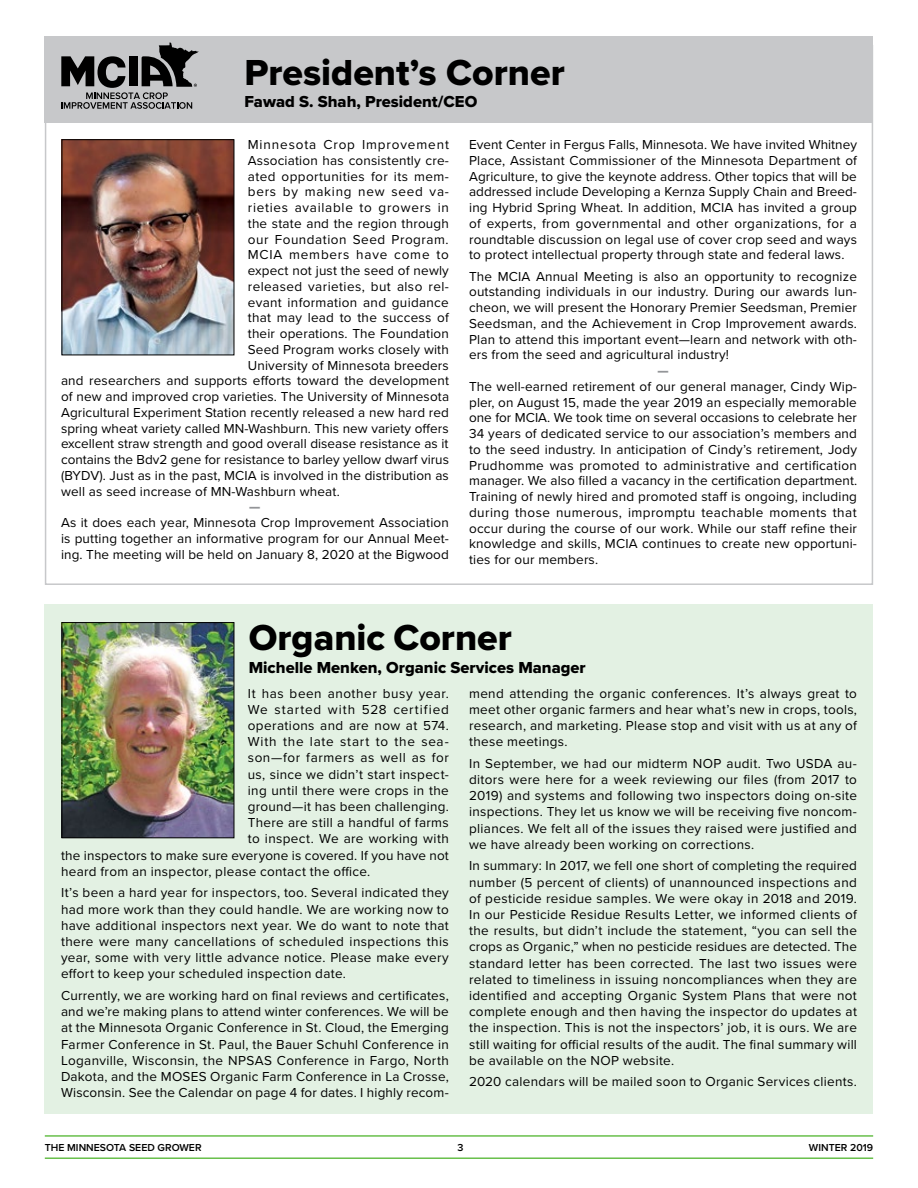
<style>
.page{position:relative;width:918px;height:1188px;background:#fff}
.page>*{position:absolute;margin:0;border:0;box-sizing:border-box;transform-origin:0 0}
.Corner_Column_-_Head{font:37.5px "Proxima Nova Extrabld";color:#000}
.Corner_Column_-_Byli{font:16.5px "Proxima Nova Extrabld";color:#000}
.Article_Paragraph{font:13.5px/16.2px "Proxima Nova";letter-spacing:.015em;color:#000;text-align:justify}
.Article_Paragraph-2{font:13.5px "Proxima Nova";letter-spacing:.055em;color:#000}
.Article_Paragraph-3{font:13.5px "Proxima Nova";letter-spacing:.04em;color:#000}
.Article_Paragraph-4{font:13.5px "Proxima Nova";letter-spacing:.065em;color:#000}
.Article_Paragraph-5{font:13.5px "Proxima Nova";letter-spacing:.045em;color:#000}
.Article_Paragraph-6{font:13.5px "Proxima Nova";letter-spacing:.06em;color:#000}
.Article_Paragraph-7{font:13.5px "Proxima Nova Extrabld";color:#939598}
.t1{font:600 10.5px "Proxima Nova";color:#000}
</style>
<div class="page">
<hr style="left:45px;top:1135px;width:828px;height:2px;background:#68bf4b">
<hr style="left:45px;top:1157px;width:828px;height:2px;background:#68bf4b">
<div style="left:45px;top:37px;width:828px;height:86px;background:#c7c8ca"></div>
<svg style="left:61px;top:42px;width:138px;height:67px"></svg>
<img style="left:64px;top:141px;width:168px;height:212px">
<div style="left:62px;top:139px;width:172px;height:216px;border:1px solid #000"></div>
<div style="left:45px;top:605px;width:828px;height:509px;background:#e3f1e3"></div>
<img style="left:64px;top:624px;width:168px;height:212px">
<div style="left:62px;top:622px;width:172px;height:216px;border:1px solid #000"></div>
<p class="Corner_Column_-_Head" style="left:244px;top:44px;width:322px">President’s Corner</p>
<p class="Corner_Column_-_Byli" style="left:244px;top:89px;width:234px">Fawad S. Shah, President/CEO</p>
<p class="Article_Paragraph-4" style="left:248px;top:135px;width:203px">Minnesota Crop Improvement</p>
<p class="Article_Paragraph" style="left:248px;top:152px;width:203px">Association has consistently cre-</p>
<p class="Article_Paragraph" style="left:248px;top:167px;width:203px">ated opportunities for its mem-</p>
<p class="Article_Paragraph-2" style="left:248px;top:182px;width:203px">bers by making new seed va-</p>
<p class="Article_Paragraph-2" style="left:248px;top:198px;width:203px">rieties available to growers in</p>
<p class="Article_Paragraph" style="left:248px;top:215px;width:203px">the state and the region through</p>
<p class="Article_Paragraph-3" style="left:248px;top:229px;width:202px">our Foundation Seed Program.</p>
<p class="Article_Paragraph-6" style="left:248px;top:245px;width:203px">MCIA members have come to</p>
<p class="Article_Paragraph" style="left:248px;top:262px;width:203px">expect not just the seed of newly</p>
<p class="Article_Paragraph" style="left:248px;top:278px;width:203px">released varieties, but also rel-</p>
<p class="Article_Paragraph" style="left:248px;top:293px;width:203px">evant information and guidance</p>
<p class="Article_Paragraph" style="left:248px;top:309px;width:203px">that may lead to the success of</p>
<p class="Article_Paragraph" style="left:248px;top:325px;width:203px">their operations. The Foundation</p>
<p class="Article_Paragraph" style="left:248px;top:341px;width:203px">Seed Program works closely with</p>
<p class="Article_Paragraph" style="left:248px;top:356px;width:203px">University of Minnesota breeders</p>
<p class="Article_Paragraph" style="left:61px;top:372px;width:389px">and researchers and supports efforts toward the development</p>
<p class="Article_Paragraph" style="left:61px;top:388px;width:390px">of new and improved crop varieties. The University of Minnesota</p>
<p class="Article_Paragraph" style="left:61px;top:404px;width:389px">Agricultural Experiment Station recently released a new hard red</p>
<p class="Article_Paragraph" style="left:61px;top:419px;width:389px">spring wheat variety called MN-Washburn. This new variety offers</p>
<p class="Article_Paragraph" style="left:61px;top:435px;width:389px">excellent straw strength and good overall disease resistance as it</p>
<p class="Article_Paragraph" style="left:61px;top:451px;width:389px">contains the Bdv2 gene for resistance to barley yellow dwarf virus</p>
<p class="Article_Paragraph" style="left:61px;top:467px;width:389px">(BYDV). Just as in the past, MCIA is involved in the distribution as</p>
<p class="Article_Paragraph" style="left:61px;top:482px;width:280px">well as seed increase of MN-Washburn wheat.</p>
<p class="Article_Paragraph-7" style="left:249px;top:497px;width:13px">—</p>
<p class="Article_Paragraph" style="left:61px;top:514px;width:389px;line-height:15.8px">As it does each year, Minnesota Crop Improvement Association is putting together an informative program for our Annual Meet&shy;ing. The meeting will be held on January 8, 2020 at the Bigwood</p>
<p class="Article_Paragraph" style="left:469px;top:136px;width:389px;line-height:15.8px">Event Center in Fergus Falls, Minnesota. We have invited Whitney Place, Assistant Commissioner of the Minnesota Department of Agriculture, to give the keynote address. Other topics that will be addressed include Developing a Kernza Supply Chain and Breed&shy;ing Hybrid Spring Wheat. In addition, MCIA has invited a group of experts, from governmental and other organizations, for a roundtable discussion on legal use of cover crop seed and ways to protect intellectual property through state and federal laws.</p>
<p class="Article_Paragraph" style="left:469px;top:268px;width:389px;line-height:15.8px">The MCIA Annual Meeting is also an opportunity to recognize outstanding individuals in our industry. During our awards lun&shy;cheon, we will present the Honorary Premier Seedsman, Premier Seedsman, and the Achievement in Crop Improvement awards.<br>Plan to attend this important event—learn and network with oth&shy;ers from the seed and agricultural industry!</p>
<p class="Article_Paragraph-7" style="left:657px;top:360px;width:13px">—</p>
<p class="Article_Paragraph" style="left:469px;top:378px;width:390px;line-height:15.8px">The well-earned retirement of our general manager, Cindy Wip&shy;pler, on August 15, made the year 2019 an especially memorable one for MCIA. We took time on several occasions to celebrate her 34 years of dedicated service to our association’s members and to the seed industry. In anticipation of Cindy’s retirement, Jody Prudhomme was promoted to administrative and certification manager. We also filled a vacancy in the certification department.<br>Training of newly hired and promoted staff is ongoing, including during those numerous, impromptu teachable moments that occur during the course of our work. While our staff refine their knowledge and skills, MCIA continues to create new opportuni&shy;ties for our members.</p>
<p class="Corner_Column_-_Head" style="left:249px;top:610px;width:265px">Organic Corner</p>
<p class="Corner_Column_-_Byli" style="left:249px;top:655px;width:338px">Michelle Menken, Organic Services Manager</p>
<p class="Article_Paragraph-3" style="left:248px;top:683px;width:203px">It has been another busy year.</p>
<p class="Article_Paragraph-4" style="left:248px;top:699px;width:203px">We started with 528 certified</p>
<p class="Article_Paragraph" style="left:248px;top:717px;width:203px">operations and are now at 574.</p>
<p class="Article_Paragraph-2" style="left:248px;top:732px;width:203px">With the late start to the sea-</p>
<p class="Article_Paragraph-5" style="left:248px;top:748px;width:202px">son—for farmers as well as for</p>
<p class="Article_Paragraph" style="left:248px;top:765px;width:203px">us, since we didn’t start inspect-</p>
<p class="Article_Paragraph" style="left:248px;top:782px;width:202px">ing until there were crops in the</p>
<p class="Article_Paragraph" style="left:248px;top:798px;width:203px">ground—it has been challenging.</p>
<p class="Article_Paragraph" style="left:248px;top:814px;width:203px">There are still a handful of farms</p>
<p class="Article_Paragraph" style="left:248px;top:830px;width:203px">to inspect. We are working with</p>
<p class="Article_Paragraph" style="left:61px;top:846px;width:389px">the inspectors to make sure everyone is covered. If you have not</p>
<p class="Article_Paragraph" style="left:61px;top:863px;width:311px">heard from an inspector, please contact the office.</p>
<p class="Article_Paragraph" style="left:61px;top:884px;width:389px">It’s been a hard year for inspectors, too. Several indicated they had more work than they could handle. We are working now to have additional inspectors next year. We do want to note that there were many cancellations of scheduled inspections this year, some with very little advance notice. Please make every effort to keep your scheduled inspection date.</p>
<p class="Article_Paragraph" style="left:61px;top:987px;width:389px">Currently, we are working hard on final reviews and certificates, and we’re making plans to attend winter conferences. We will be at the Minnesota Organic Conference in St. Cloud, the Emerging Farmer Conference in St. Paul, the Bauer Schuhl Conference in Loganville, Wisconsin, the NPSAS Conference in Fargo, North Dakota, and the MOSES Organic Farm Conference in La Crosse, Wisconsin. See the Calendar on page 4 for dates. I highly recom-</p>
<p class="Article_Paragraph" style="left:469px;top:684px;width:389px">mend attending the organic conferences. It’s always great to meet other organic farmers and hear what’s new in crops, tools, research, and marketing. Please stop and visit with us at any of these meetings.</p>
<p class="Article_Paragraph" style="left:469px;top:755px;width:389px">In September, we had our midterm NOP audit. Two USDA au&shy;ditors were here for a week reviewing our files (from 2017 to 2019) and systems and following two inspectors doing on-site inspections. They let us know we will be receiving five noncom&shy;pliances. We felt all of the issues they raised were justified and we have already been working on corrections.</p>
<p class="Article_Paragraph" style="left:469px;top:857px;width:389px">In summary: In 2017, we fell one short of completing the required number (5 percent of clients) of unannounced inspections and of pesticide residue samples. We were okay in 2018 and 2019.<br>In our Pesticide Residue Results Letter, we informed clients of the results, but didn’t include the statement, “you can sell the crops as Organic,” when no pesticide residues are detected. The standard letter has been corrected. The last two issues were related to timeliness in issuing noncompliances when they are identified and accepting Organic System Plans that were not complete enough and then having the inspector do updates at the inspection. This is not the inspectors’ job, it is ours. We are still waiting for official results of the audit. The final summary will be available on the NOP website.</p>
<p class="Article_Paragraph" style="left:469px;top:1073px;width:389px">2020 calendars will be mailed soon to Organic Services clients.</p>
<p class="t1" style="left:45px;top:1139px;width:158px">THE MINNESOTA SEED GROWER</p>
<p class="t1" style="left:458px;top:1139px;width:8px">3</p>
<p class="t1" style="left:809px;top:1139px;width:66px">WINTER 2019</p>
</div>
